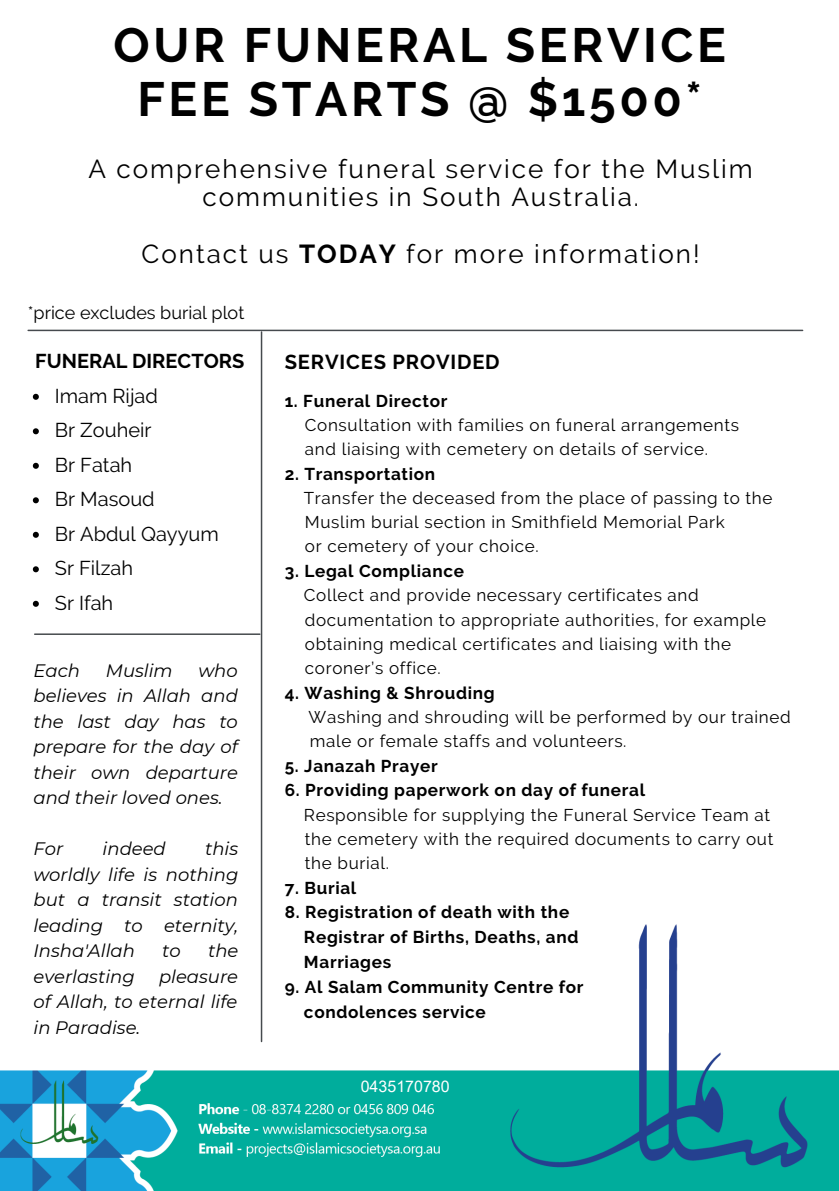
<style>
.page{position:relative;width:839px;height:1191px;background:#fff}
.page>*{position:absolute;margin:0;border:0;box-sizing:border-box;transform-origin:0 0}
.t1{font:700 48px/54px "Raleway";letter-spacing:.075em;color:#000;text-align:center}
.t2{font:26px/28.4px "Raleway";letter-spacing:.075em;color:#000;text-align:center}
.t3{font:700 20.2px "Raleway";letter-spacing:.04em;color:#000}
.t4{font:20px/34.4px "Raleway";color:#000}
.t5{font:700 20px "Raleway";color:#000}
.t6{font:italic 18px/25.6px "Montserrat";color:#000;text-align:justify}
.t7{font:18px "Raleway";color:#000}
.t8{font:700 17.2px/24.8px "Raleway";letter-spacing:.04em;color:#000}
.t9{font:17px/24.2px "Raleway";letter-spacing:.04em;color:#000}
.t10{font:16px "Arial";color:#fff}
.s1{font-weight:700}
</style>
<div class="page">
<img style="left:0;top:329px;width:838px;height:862px">
<hr style="left:28px;top:330px;width:774px;height:1px;background:#464a4e">
<hr style="left:261px;top:332px;width:1px;height:710px;background:#464a4e">
<hr style="left:35px;top:633px;width:225px;height:2px;background:#464a4e">
<svg style="left:33px;top:394px;width:6px;height:6px"></svg>
<svg style="left:33px;top:428px;width:6px;height:6px"></svg>
<svg style="left:33px;top:463px;width:6px;height:6px"></svg>
<svg style="left:33px;top:497px;width:6px;height:6px"></svg>
<svg style="left:33px;top:532px;width:6px;height:6px"></svg>
<svg style="left:33px;top:566px;width:6px;height:6px"></svg>
<svg style="left:33px;top:601px;width:6px;height:6px"></svg>
<h1 class="t1" style="left:114px;top:18px;width:614px">OUR FUNERAL SERVICE<br>FEE STARTS @ $1500*</h1>
<h2 class="t2" style="left:88px;top:154px;width:665px">A comprehensive funeral service for the Muslim communities in South Australia.</h2>
<h2 class="t2" style="left:142px;top:240px;width:559px">Contact us <span class="s1">TODAY</span> for more information!</h2>
<p class="t7" style="left:28px;top:302px;width:218px">*price excludes burial plot</p>
<p class="t5" style="left:35px;top:350px;width:211px">FUNERAL DIRECTORS</p>
<p class="t4" style="left:55px;top:379px;width:165px">Imam Rijad<br>Br Zouheir<br>Br Fatah<br>Br Masoud<br>Br Abdul Qayyum<br>Sr Filzah<br>Sr Ifah</p>
<p class="t6" style="left:33px;top:657px;width:206px;text-indent:165px">who believes in Allah and the last day has to prepare for the day of their own departure and their loved ones.</p>
<p class="t6" style="left:33px;top:836px;width:31px">For</p>
<p class="t6" style="left:103px;top:836px;width:65px">indeed</p>
<p class="t6" style="left:33px;top:657px;width:48px">Each</p>
<p class="t6" style="left:106px;top:657px;width:68px">Muslim</p>
<p class="t6" style="left:33px;top:836px;width:206px;text-indent:172px">this worldly life is nothing but a transit station leading to eternity, Insha'Allah</p>
<p class="t6" style="left:162px;top:938px;width:20px">to</p>
<p class="t6" style="left:208px;top:938px;width:32px">the</p>
<p class="t6" style="left:33px;top:963px;width:103px">everlasting</p>
<p class="t6" style="left:33px;top:963px;width:206px;text-indent:125px">pleasure of Allah, to eternal life in Paradise.</p>
<p class="t3" style="left:285px;top:350px;width:216px">SERVICES PROVIDED</p>
<p class="t8" style="left:285px;top:389px;width:164px">1. Funeral Director</p>
<p class="t9" style="left:305px;top:413px;width:436px">Consultation with families on funeral arrangements and liaising with cemetery on details of service.</p>
<p class="t8" style="left:285px;top:462px;width:152px">2. Transportation</p>
<p class="t9" style="left:304px;top:486px;width:470px">Transfer the deceased from the place of passing to the<br>Muslim burial section in Smithfield Memorial Park<br>or cemetery of your choice.</p>
<p class="t8" style="left:285px;top:559px;width:181px">3. Legal Compliance</p>
<p class="t9" style="left:304px;top:583px;width:464px">Collect and provide necessary certificates and documentation to appropriate authorities, for example obtaining medical certificates and liaising with the coroner’s office.</p>
<p class="t8" style="left:285px;top:680px;width:211px">4. Washing &amp; Shrouding</p>
<p class="t9" style="left:308px;top:705px;width:483px">Washing and shrouding will be performed by our trained male or female staffs and volunteers.</p>
<p class="t8" style="left:285px;top:753px;width:154px">5. Janazah Prayer</p>
<p class="t8" style="left:285px;top:778px;width:362px">6. Providing paperwork on day of funeral</p>
<p class="t9" style="left:304px;top:802px;width:471px">Responsible for supplying the Funeral Service Team at the cemetery with the required documents to carry out the burial.</p>
<p class="t8" style="left:285px;top:875px;width:73px">7. Burial</p>
<p class="t8" style="left:304px;top:900px;width:276px;text-indent:-19px">8. Registration of death with the<br>Registrar of Births, Deaths, and<br>Marriages</p>
<p class="t8" style="left:304px;top:974px;width:281px;text-indent:-19px">9. Al Salam Community Centre for condolences service</p>
<p class="t10" style="left:361px;top:1075px;width:90px">0435170780</p>
</div>
